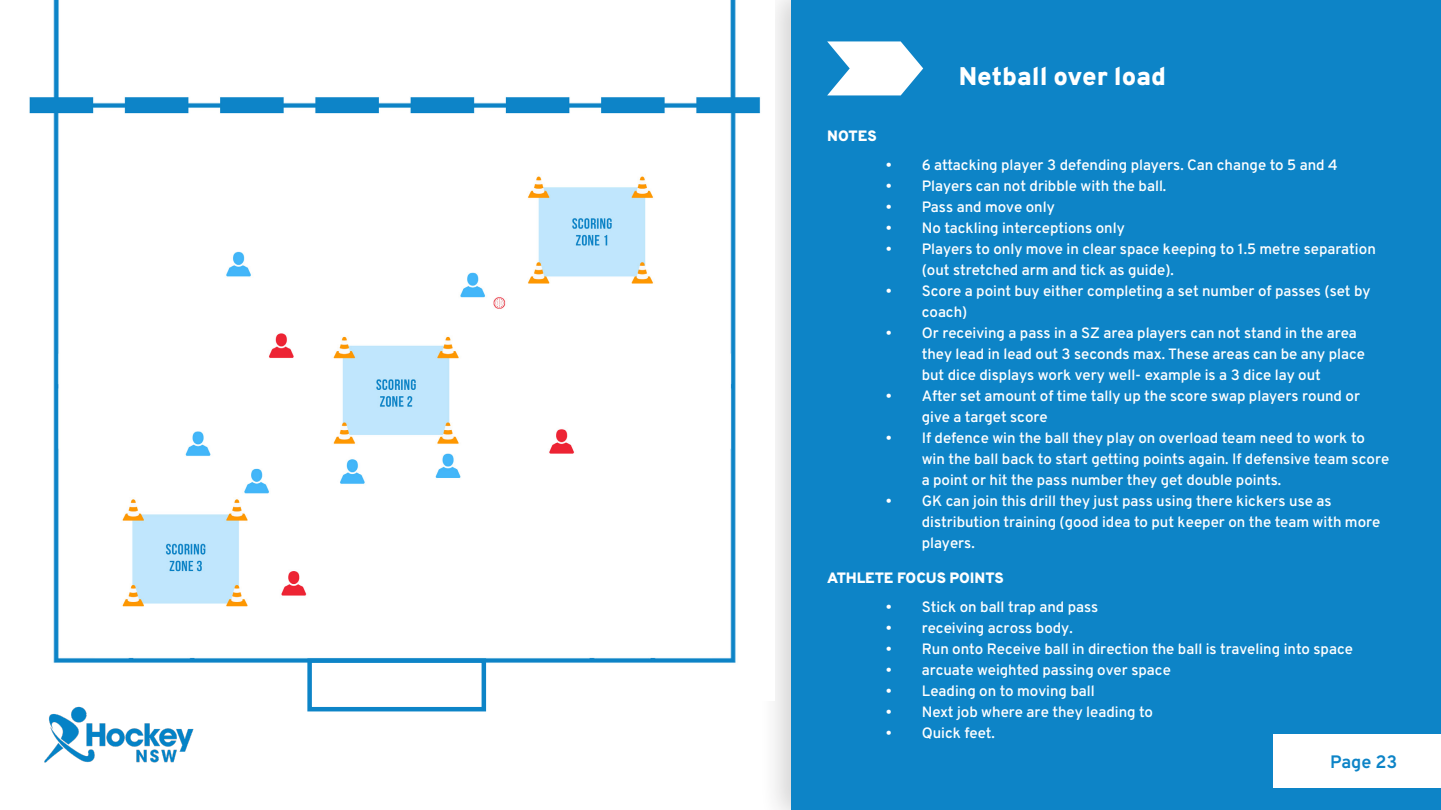
<style>
.page{position:relative;width:1441px;height:810px;background:#fff}
.page>*{position:absolute;margin:0;border:0;box-sizing:border-box;transform-origin:0 0}
.Header_1{font:800 25.5px "Overpass";color:#fff}
.t1{font:700 18px "Overpass";color:#0d84c7}
.t2{font:600 15px/21px "Overpass";color:#fff}
.t3{font:800 15px "Overpass";color:#fff}
</style>
<div class="page">
<div style="left:758px;top:0;width:682px;height:810px;background:#231f20;opacity:.2"></div>
<div style="left:791px;top:0;width:649px;height:810px;background:#0d84c7"></div>
<img style="left:44px;top:706px;width:150px;height:57px">
<div style="left:1273px;top:735px;width:167px;height:53px;background:#fff"></div>
<svg style="left:827px;top:41px;width:96px;height:54px"></svg>
<img style="left:29px;top:0;width:745px;height:701px">
<div style="left:307px;top:658px;width:179px;height:53px;background:#fff;border:4px solid #0d84c7"></div>
<p class="t3" style="left:827px;top:126px;width:51px">NOTES</p>
<p class="Header_1" style="left:958px;top:61px;width:209px">Netball over load</p>
<p class="t2" style="left:885px;top:155px;width:453px">• 6 attacking player 3 defending players. Can change to 5 and 4</p>
<p class="t2" style="left:885px;top:176px;width:282px">• Players can not dribble with the ball.</p>
<p class="t2" style="left:885px;top:197px;width:170px">• Pass and move only</p>
<p class="t2" style="left:885px;top:218px;width:240px">• No tackling interceptions only</p>
<p class="t2" style="left:921px;top:239px;width:455px;text-indent:-36px">• Players to only move in clear space keeping to 1.5 metre separation (out stretched arm and tick as guide).</p>
<p class="t2" style="left:921px;top:281px;width:450px;text-indent:-36px">• Score a point buy either completing a set number of passes (set by coach)</p>
<p class="t2" style="left:921px;top:323px;width:445px;text-indent:-36px">• Or receiving a pass in a SZ area players can not stand in the area they lead in lead out 3 seconds max. These areas can be any place but dice displays work very well- example is a 3 dice lay out</p>
<p class="t2" style="left:921px;top:386px;width:440px;text-indent:-36px">• After set amount of time tally up the score swap players round or give a target score</p>
<p class="t2" style="left:921px;top:428px;width:469px;text-indent:-36px">• If defence win the ball they play on overload team need to work to win the ball back to start getting points again. If defensive team score a point or hit the pass number they get double points.</p>
<p class="t2" style="left:921px;top:491px;width:460px;text-indent:-36px">• GK can join this drill they just pass using there kickers use as distribution training (good idea to put keeper on the team with more players.</p>
<p class="t3" style="left:827px;top:568px;width:178px">ATHLETE FOCUS POINTS</p>
<p class="t2" style="left:885px;top:597px;width:214px">• Stick on ball trap and pass</p>
<p class="t2" style="left:885px;top:618px;width:188px">• receiving across body.</p>
<p class="t2" style="left:885px;top:639px;width:469px">• Run onto Receive ball in direction the ball is traveling into space</p>
<p class="t2" style="left:885px;top:660px;width:287px">• arcuate weighted passing over space</p>
<p class="t2" style="left:885px;top:681px;width:211px">• Leading on to moving ball</p>
<p class="t2" style="left:885px;top:702px;width:269px">• Next job where are they leading to</p>
<p class="t2" style="left:885px;top:723px;width:111px">• Quick feet.</p>
<p class="t1" style="left:1329px;top:750px;width:69px">Page 23</p>
</div>
